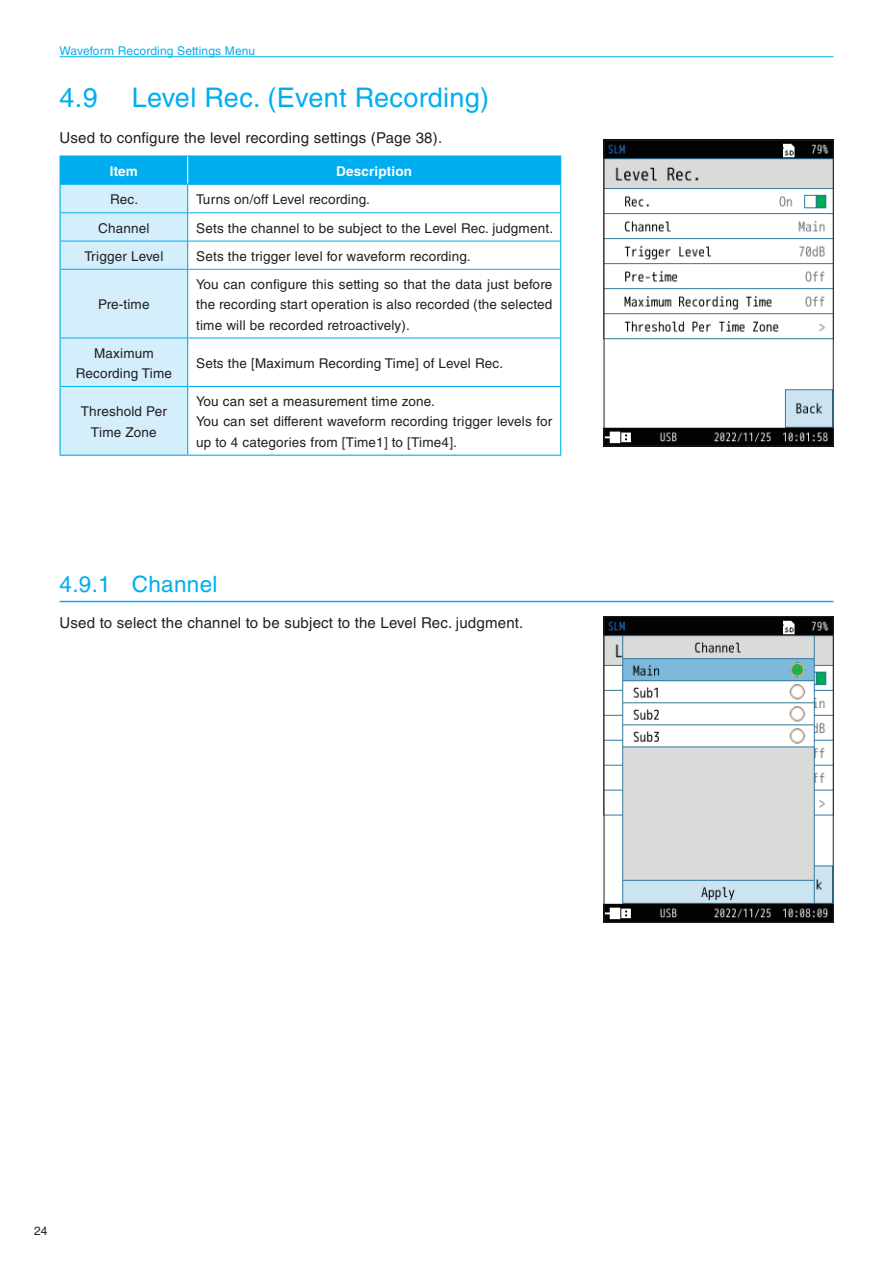
<style>
.page{position:relative;width:893px;height:1263px;background:#fff}
.page>*{position:absolute;margin:0;border:0;box-sizing:border-box;transform-origin:0 0}
.t1{font:27px "Helvetica LT Std";letter-spacing:.015em;color:#00aeef}
.t2{font:22.5px "Helvetica LT Std";letter-spacing:.015em;color:#00aeef}
.t3{font:15px "Helvetica LT Std";letter-spacing:.015em;color:#231f20}
.t4{font:13.5px/20.2px "Helvetica LT Std";letter-spacing:.015em;color:#231f20;text-align:center}
.t5{font:700 13.5px "Helvetica LT Std";letter-spacing:.015em;color:#fff}
.t6{font:12px "Helvetica LT Std";letter-spacing:.015em;color:#00aeef}
.t7{font:12px "Helvetica LT Std";color:#231f20}
</style>
<div class="page">
<hr style="left:60px;top:57px;width:773px;height:1px;background:#00aeef">
<hr style="left:60px;top:601px;width:773px;height:1px;background:#00aeef">
<hr style="left:60px;top:155px;width:128px;height:2px;background:#00aeef">
<hr style="left:188px;top:155px;width:373px;height:2px;background:#00aeef">
<svg style="left:60px;top:156px;width:501px;height:299px"></svg>
<hr style="left:60px;top:269px;width:1px;height:69px;background:#00aeef">
<hr style="left:560px;top:269px;width:1px;height:69px;background:#00aeef">
<hr style="left:60px;top:338px;width:1px;height:48px;background:#00aeef">
<hr style="left:560px;top:338px;width:1px;height:48px;background:#00aeef">
<hr style="left:60px;top:386px;width:1px;height:69px;background:#00aeef">
<hr style="left:560px;top:386px;width:1px;height:69px;background:#00aeef">
<hr style="left:60px;top:455px;width:128px;height:1px;background:#00aeef">
<hr style="left:188px;top:455px;width:373px;height:1px;background:#00aeef">
<img style="left:606px;top:142px;width:225px;height:302px">
<div style="left:604px;top:140px;width:229px;height:306px;border:1px solid #231f20"></div>
<img style="left:606px;top:618px;width:225px;height:303px">
<div style="left:604px;top:616px;width:229px;height:307px;border:1px solid #231f20"></div>
<p class="t6" style="left:60px;top:43px;width:197px">Waveform Recording Settings Menu</p>
<h1 class="t1" style="left:60px;top:82px;width:40px">4.9</h1>
<h1 class="t1" style="left:132px;top:82px;width:359px">Level Rec. (Event Recording)</h1>
<p class="t3" style="left:60px;top:129px;width:384px">Used to configure the level recording settings (Page 38).</p>
<p class="t5" style="left:110px;top:163px;width:30px">Item</p>
<p class="t5" style="left:336px;top:163px;width:77px">Description</p>
<p class="t4" style="left:110px;top:189px;width:30px">Rec.</p>
<p class="t4" style="left:196px;top:189px;width:175px">Turns on/off Level recording.</p>
<p class="t4" style="left:98px;top:218px;width:53px">Channel</p>
<p class="t4" style="left:196px;top:218px;width:358px">Sets the channel to be subject to the Level Rec. judgment.</p>
<p class="t4" style="left:84px;top:246px;width:80px">Trigger Level</p>
<p class="t4" style="left:196px;top:246px;width:276px">Sets the trigger level for waveform recording.</p>
<p class="t4" style="left:98px;top:294px;width:53px">Pre-time</p>
<p class="t4" style="left:196px;top:274px;width:358px;text-align:justify">You can configure this setting so that the data just before the recording start operation is also recorded (the selected time will be recorded retroactively).</p>
<p class="t4" style="left:76px;top:343px;width:98px">Maximum<br>Recording Time</p>
<p class="t4" style="left:196px;top:353px;width:308px">Sets the [Maximum Recording Time] of Level Rec.</p>
<p class="t4" style="left:81px;top:401px;width:88px">Threshold Per<br>Time Zone</p>
<p class="t4" style="left:196px;top:391px;width:358px;text-align:left">You can set a measurement time zone.<br>You can set different waveform recording trigger levels for up to 4 categories from [Time1] to [Time4].</p>
<h2 class="t2" style="left:60px;top:571px;width:159px">4.9.1 Channel</h2>
<p class="t3" style="left:60px;top:613px;width:465px">Used to select the channel to be subject to the Level Rec. judgment.</p>
<p class="t7" style="left:34px;top:1224px;width:15px">24</p>
</div>
